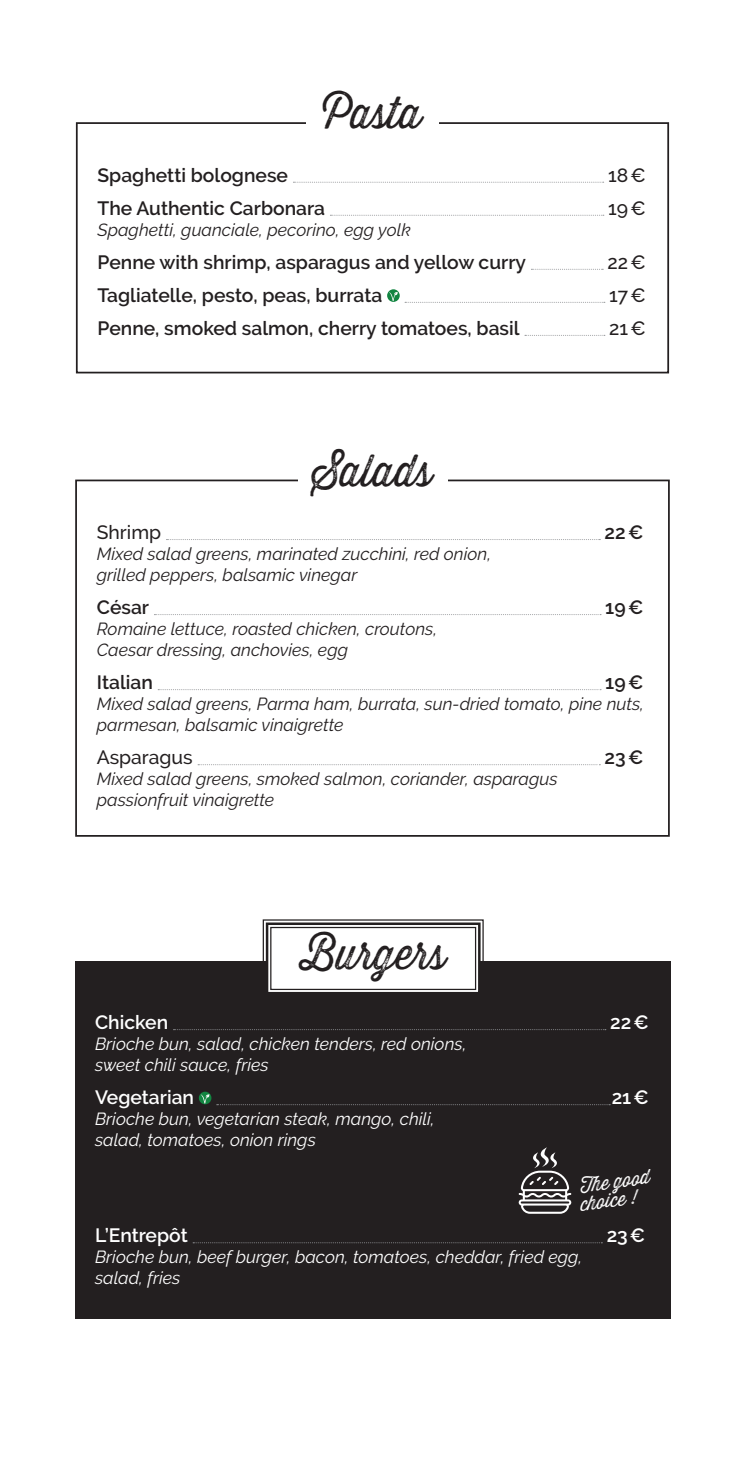
<style>
.page{position:relative;width:745px;height:1474px;background:#fff}
.page>*{position:absolute;margin:0;border:0;box-sizing:border-box;transform-origin:0 0}
.t1{font:43.75px "Thirsty Rough Lt Two";color:#231f20}
.t2{font:600 19.25px "Raleway";color:#231f20}
.t3{font:600 19.25px "Raleway";color:#fff}
.t4{font:500 19.25px "Raleway";color:#231f20}
.t5{font:18.9px/18px "Thirsty Rough Lt Two";color:#fff}
.t6{font:italic 17.5px/21px "Raleway";color:#231f20}
.t7{font:italic 17.5px/21px "Raleway";color:#fff}
</style>
<div class="page">
<svg style="left:166px;top:539px;width:434px;height:1px"></svg>
<svg style="left:154px;top:614px;width:446px;height:1px"></svg>
<svg style="left:158px;top:689px;width:442px;height:1px"></svg>
<svg style="left:198px;top:764px;width:402px;height:1px"></svg>
<div style="left:75px;top:479px;width:594px;height:357px;border:2px solid #231f20"></div>
<div style="left:297px;top:445px;width:150px;height:49px;background:#fff"></div>
<div style="left:75px;top:961px;width:595px;height:357px;background:#231f20"></div>
<svg style="left:173px;top:1029px;width:432px;height:1px"></svg>
<svg style="left:216px;top:1104px;width:394px;height:1px"></svg>
<svg style="left:193px;top:1242px;width:409px;height:1px"></svg>
<svg style="left:199px;top:1091px;width:12px;height:13px"></svg>
<svg style="left:200px;top:1094px;width:9px;height:9px"></svg>
<svg style="left:262px;top:919px;width:222px;height:69px"></svg>
<div style="left:266px;top:922px;width:214px;height:72px;border:3px solid #231f20"></div>
<div style="left:270px;top:926px;width:206px;height:64px;border:1px solid #231f20"></div>
<svg style="left:293px;top:182px;width:310px;height:1px"></svg>
<svg style="left:330px;top:215px;width:273px;height:1px"></svg>
<svg style="left:531px;top:269px;width:72px;height:1px"></svg>
<svg style="left:405px;top:302px;width:199px;height:1px"></svg>
<svg style="left:524px;top:335px;width:80px;height:1px"></svg>
<svg style="left:387px;top:289px;width:12px;height:13px"></svg>
<svg style="left:389px;top:292px;width:8px;height:9px"></svg>
<div style="left:76px;top:122px;width:592px;height:251px;border:2px solid #231f20"></div>
<div style="left:306px;top:87px;width:132px;height:69px;background:#fff"></div>
<svg style="left:518px;top:1147px;width:53px;height:66px"></svg>
<h1 class="t1" style="left:322px;top:81px;width:101px">Pasta</h1>
<p class="t2" style="left:97px;top:164px;width:192px">Spaghetti bolognese</p>
<p class="t4" style="left:607px;top:164px;width:39px">18€</p>
<p class="t2" style="left:97px;top:197px;width:229px">The Authentic Carbonara</p>
<p class="t4" style="left:607px;top:197px;width:39px">19€</p>
<p class="t6" style="left:97px;top:219px;width:314px">Spaghetti, guanciale, pecorino, egg yolk</p>
<p class="t2" style="left:97px;top:251px;width:430px">Penne with shrimp, asparagus and yellow curry</p>
<p class="t4" style="left:607px;top:251px;width:40px">22€</p>
<p class="t2" style="left:97px;top:284px;width:286px">Tagliatelle, pesto, peas, burrata</p>
<p class="t4" style="left:608px;top:284px;width:38px">17€</p>
<p class="t2" style="left:97px;top:317px;width:423px">Penne, smoked salmon, cherry tomatoes, basil</p>
<p class="t4" style="left:608px;top:317px;width:38px">21€</p>
<h1 class="t1" style="left:312px;top:439px;width:122px">Salads</h1>
<p class="t4" style="left:97px;top:521px;width:66px">Shrimp</p>
<p class="t2" style="left:604px;top:521px;width:40px">22€</p>
<p class="t6" style="left:97px;top:543px;width:395px">Mixed salad greens, marinated zucchini, red onion, grilled peppers, balsamic vinegar</p>
<p class="t2" style="left:97px;top:596px;width:54px">César</p>
<p class="t2" style="left:605px;top:596px;width:40px">19€</p>
<p class="t6" style="left:97px;top:618px;width:342px">Romaine lettuce, roasted chicken, croutons,<br>Caesar dressing, anchovies, egg</p>
<p class="t2" style="left:97px;top:671px;width:57px">Italian</p>
<p class="t2" style="left:605px;top:671px;width:40px">19€</p>
<p class="t6" style="left:97px;top:693px;width:548px">Mixed salad greens, Parma ham, burrata, sun-dried tomato, pine nuts, parmesan, balsamic vinaigrette</p>
<p class="t4" style="left:97px;top:746px;width:97px">Asparagus</p>
<p class="t2" style="left:604px;top:746px;width:40px">23€</p>
<p class="t6" style="left:97px;top:768px;width:462px">Mixed salad greens, smoked salmon, coriander, asparagus passionfruit vinaigrette</p>
<h1 class="t1" style="left:300px;top:922px;width:147px">Burgers</h1>
<p class="t3" style="left:95px;top:1011px;width:75px">Chicken</p>
<p class="t3" style="left:609px;top:1011px;width:40px">22€</p>
<p class="t7" style="left:95px;top:1033px;width:373px">Brioche bun, salad, chicken tenders, red onions, sweet chili sauce, fries</p>
<p class="t3" style="left:95px;top:1086px;width:100px">Vegetarian</p>
<p class="t3" style="left:611px;top:1086px;width:38px">21€</p>
<p class="t7" style="left:95px;top:1108px;width:341px">Brioche bun, vegetarian steak, mango, chili, salad, tomatoes, onion rings</p>
<p class="t5" style="left:575px;top:1177px;width:74px;rotate:-8deg">The good choice !</p>
<p class="t3" style="left:95px;top:1224px;width:94px">L’Entrepôt</p>
<p class="t3" style="left:606px;top:1224px;width:40px">23€</p>
<p class="t7" style="left:95px;top:1246px;width:488px">Brioche bun, beef burger, bacon, tomatoes, cheddar, fried egg, salad, fries</p>
</div>
